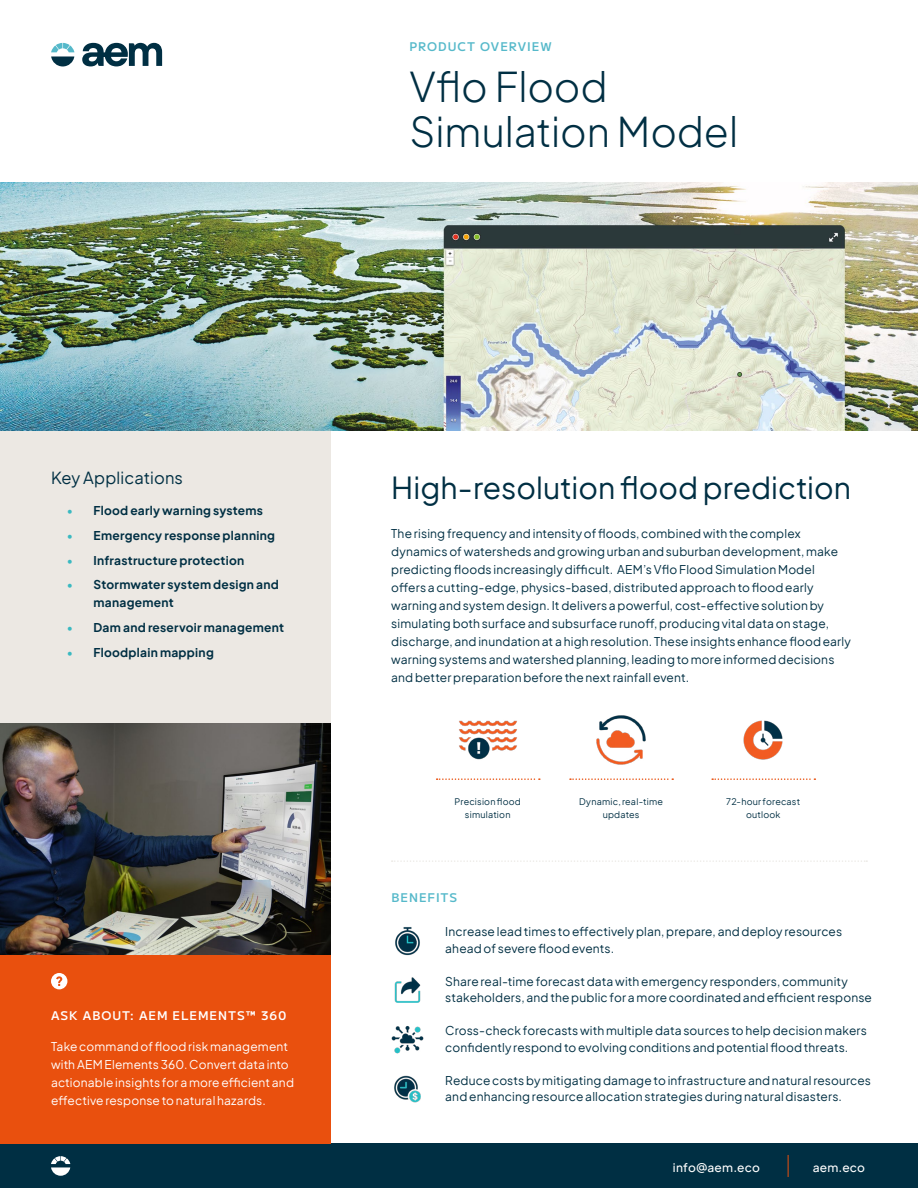
<style>
.page{position:relative;width:918px;height:1188px;background:#fff}
.page>*{position:absolute;margin:0;border:0;box-sizing:border-box;transform-origin:0 0}
.t1{font:300 40.5px/45px "Plus Jakarta Sans";color:#002f43}
.t2{font:30px "Plus Jakarta Sans";color:#002f43}
.t3{font:16.5px "Plus Jakarta Sans";letter-spacing:.01em;color:#002f43}
.t4{font:12px/18px "Plus Jakarta Sans";letter-spacing:.01em;color:#002f43}
.t5{font:700 12px/18px "Plus Jakarta Sans";letter-spacing:.02em;color:#002f43}
.t6{font:12px/18px "Plus Jakarta Sans";letter-spacing:.01em;color:#fff}
.t7{font:600 12px "MPLUS1";letter-spacing:.075em;color:#fff}
.t8{font:600 12px "MPLUS1";letter-spacing:.08em;color:#56b9ca}
.t9{font:500 12px "Plus Jakarta Sans";letter-spacing:.02em;color:#fff}
.t10{font:9px/13.5px "Plus Jakarta Sans";letter-spacing:.02em;color:#002f43;text-align:center}
.s1{color:#3ab9c1}
</style>
<div class="page">
<div style="left:0;top:403px;width:330px;height:549px;background:#ece8e3"></div>
<div style="left:0;top:1144px;width:918px;height:44px;background:#002f43"></div>
<svg style="left:788px;top:1155px;width:1px;height:22px"></svg>
<img style="left:395px;top:927px;width:25px;height:29px">
<img style="left:391px;top:1026px;width:33px;height:28px">
<img style="left:394px;top:1075px;width:27px;height:28px">
<img style="left:394px;top:977px;width:27px;height:26px">
<img style="left:0;top:183px;width:918px;height:248px">
<svg style="left:82px;top:43px;width:80px;height:23px"></svg>
<svg style="left:51px;top:43px;width:23px;height:23px"></svg>
<svg style="left:51px;top:1156px;width:19px;height:20px"></svg>
<div style="left:0;top:832px;width:330px;height:312px;background:#e9500e"></div>
<svg style="left:392px;top:860px;width:475px;height:2px"></svg>
<svg style="left:51px;top:973px;width:16px;height:16px"></svg>
<svg style="left:437px;top:778px;width:103px;height:2px"></svg>
<img style="left:459px;top:720px;width:58px;height:40px">
<svg style="left:570px;top:778px;width:103px;height:2px"></svg>
<img style="left:596px;top:715px;width:50px;height:50px">
<svg style="left:712px;top:778px;width:103px;height:2px"></svg>
<img style="left:743px;top:720px;width:40px;height:40px">
<img style="left:0;top:724px;width:330px;height:230px">
<p class="t8" style="left:409px;top:37px;width:144px">PRODUCT OVERVIEW</p>
<h1 class="t1" style="left:409px;top:62px;width:330px">Vflo Flood<br>Simulation Model</h1>
<h3 class="t3" style="left:51px;top:465px;width:134px">Key Applications</h3>
<p class="t5" style="left:67px;top:501px;width:198px"><span class="s1">•</span> Flood early warning systems</p>
<p class="t5" style="left:67px;top:526px;width:210px"><span class="s1">•</span> Emergency response planning</p>
<p class="t5" style="left:67px;top:551px;width:179px"><span class="s1">•</span> Infrastructure protection</p>
<p class="t5" style="left:94px;top:575px;width:187px;text-indent:-27px"><span class="s1">•</span> Stormwater system design and management</p>
<p class="t5" style="left:67px;top:618px;width:219px"><span class="s1">•</span> Dam and reservoir management</p>
<p class="t5" style="left:67px;top:643px;width:149px"><span class="s1">•</span> Floodplain mapping</p>
<p class="t7" style="left:51px;top:1006px;width:237px">ASK ABOUT: AEM ELEMENTS™ 360</p>
<p class="t6" style="left:51px;top:1036px;width:245px">Take command of flood risk management with AEM Elements 360. Convert data into actionable insights for a more efficient and effective response to natural hazards.</p>
<h2 class="t2" style="left:391px;top:463px;width:461px">High-resolution flood prediction</h2>
<p class="t4" style="left:391px;top:524px;width:461px">The rising frequency and intensity of floods, combined with the complex dynamics of watersheds and growing urban and suburban development, make predicting floods increasingly difficult. AEM’s Vflo Flood Simulation Model offers a cutting-edge, physics-based, distributed approach to flood early warning and system design. It delivers a powerful, cost-effective solution by simulating both surface and subsurface runoff, producing vital data on stage, discharge, and inundation at a high resolution. These insights enhance flood early warning systems and watershed planning, leading to more informed decisions and better preparation before the next rainfall event.</p>
<p class="t10" style="left:455px;top:794px;width:68px">Precision flood simulation</p>
<p class="t10" style="left:579px;top:794px;width:85px">Dynamic, real-time updates</p>
<p class="t10" style="left:726px;top:794px;width:75px">72-hour forecast outlook</p>
<p class="t8" style="left:392px;top:888px;width:67px">BENEFITS</p>
<p class="t4" style="left:445px;top:923px;width:398px;line-height:16.5px">Increase lead times to effectively plan, prepare, and deploy resources ahead of severe flood events.</p>
<p class="t4" style="left:445px;top:972px;width:428px;line-height:16.5px">Share real-time forecast data with emergency responders, community stakeholders, and the public for a more coordinated and efficient response</p>
<p class="t4" style="left:445px;top:1022px;width:423px;line-height:16.5px">Cross-check forecasts with multiple data sources to help decision makers confidently respond to evolving conditions and potential flood threats.</p>
<p class="t4" style="left:445px;top:1071px;width:427px;line-height:16.5px">Reduce costs by mitigating damage to infrastructure and natural resources and enhancing resource allocation strategies during natural disasters.</p>
<p class="t9" style="left:673px;top:1158px;width:88px">info@aem.eco</p>
<p class="t9" style="left:813px;top:1158px;width:54px">aem.eco</p>
</div>
